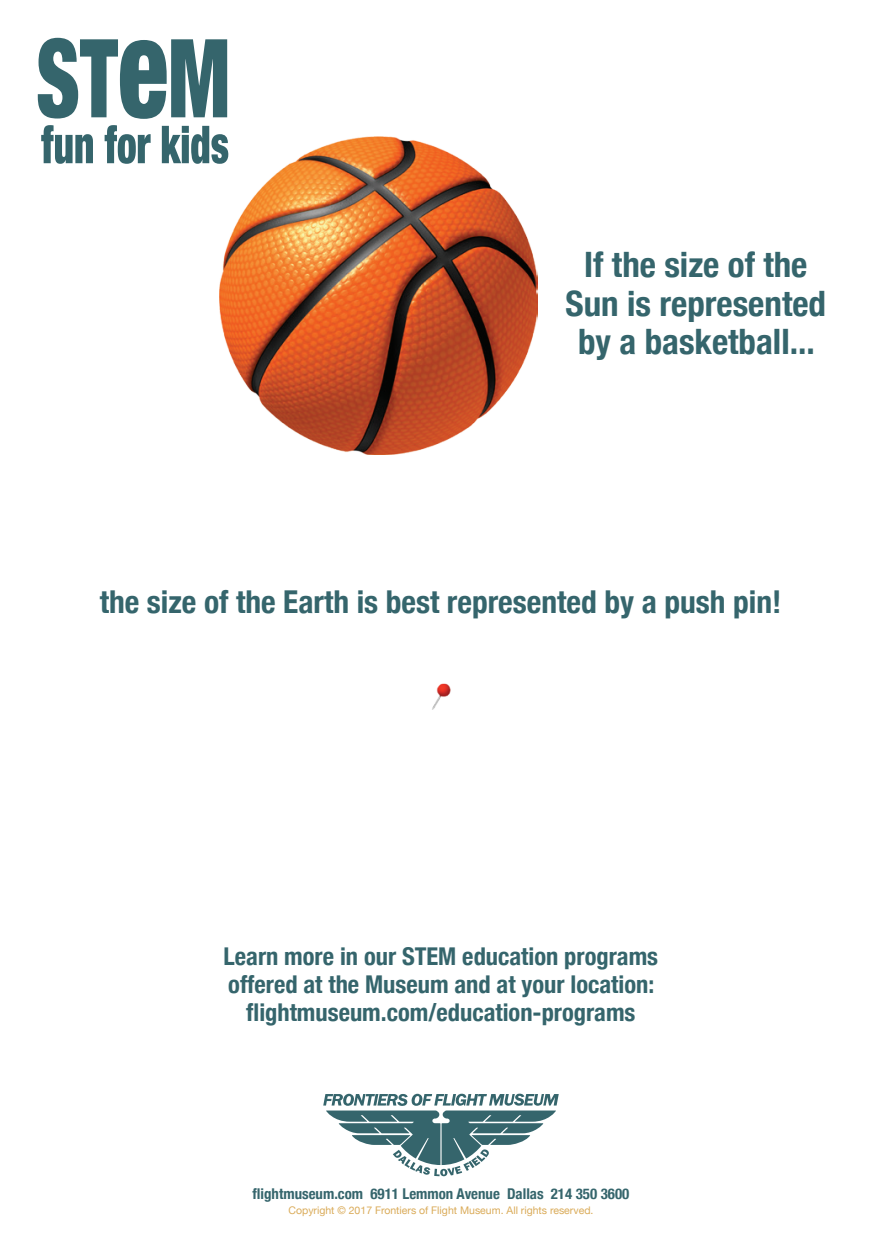
<style>
.page{position:relative;width:882px;height:1260px;background:#fff}
.page>*{position:absolute;margin:0;border:0;box-sizing:border-box;transform-origin:0 0}
.t1{font:700 condensed 35px/38.5px "Helvetica Neue";color:#35656c;text-align:center}
.t2{font:700 condensed 31.5px "Helvetica Neue";color:#35656c}
.t3{font:700 condensed 24.5px/28px "Helvetica Neue";color:#35656c;text-align:center}
.t4{font:700 condensed 14.88px "Helvetica Neue";color:#35656c}
.t5{font:10.5px "Helvetica Neue";color:#daab59}
</style>
<div class="page">
<svg style="left:38px;top:38px;width:189px;height:81px"></svg>
<svg style="left:41px;top:125px;width:185px;height:39px"></svg>
<svg style="left:323px;top:1094px;width:236px;height:82px"></svg>
<img style="left:219px;top:136px;width:318px;height:318px">
<img style="left:432px;top:683px;width:19px;height:27px">
<h1 class="t1" style="left:566px;top:243px;width:262px">If the size of the<br>Sun is represented by a basketball...</h1>
<p class="t2" style="left:100px;top:576px;width:683px">the size of the Earth is best represented by a push pin!</p>
<p class="t3" style="left:224px;top:940px;width:436px">Learn more in our STEM education programs offered at the Museum and at your location: flightmuseum.com/education-programs</p>
<p class="t4" style="left:253px;top:1182px;width:378px">flightmuseum.com 6911 Lemmon Avenue Dallas 214 350 3600</p>
<p class="t5" style="left:289px;top:1203px;width:306px">Copyright © 2017 Frontiers of Flight Museum. All rights reserved.</p>
</div>
